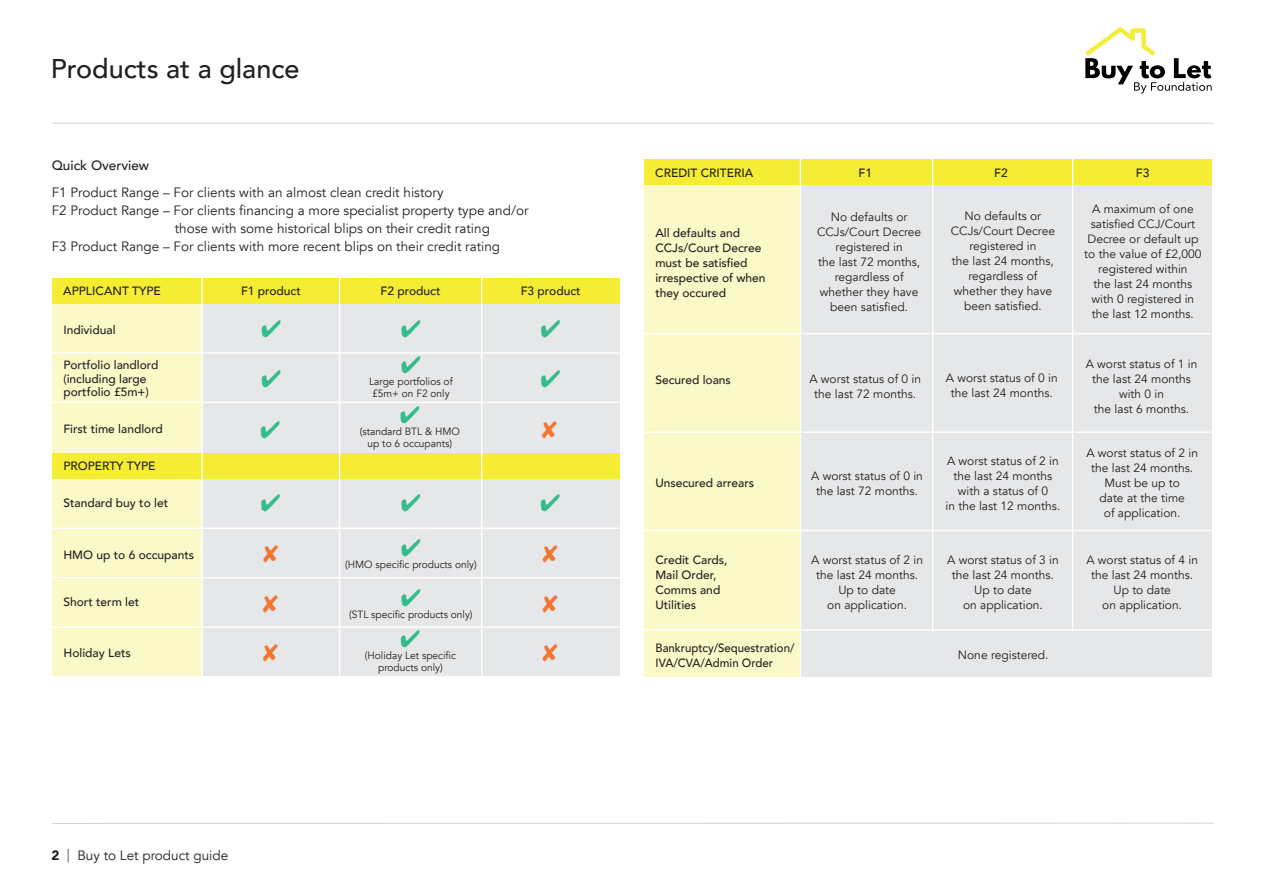
<style>
.page{position:relative;width:1263px;height:893px;background:#fff}
.page>*{position:absolute;margin:0;border:0;box-sizing:border-box;transform-origin:0 0}
.t1{font:500 27px "Avenir";color:#231f20}
.t2{font:13.5px "Avenir";color:#231f20}
.t3{font:500 13.5px "Avenir";color:#231f20}
.t4{font:12px/15px "Avenir";color:#231f20;text-align:center}
.t5{font:500 12px/15px "Avenir";color:#231f20}
.t6{font:500 12px "Avenir";color:#231f20;scale:.95 1}
.t7{font:10.5px "Avenir";color:#231f20}
.s1{font-weight:900}
.s2{font-weight:300}
</style>
<div class="page">
<svg style="left:1085px;top:27px;width:127px;height:67px"></svg>
<hr style="left:52px;top:123px;width:1162px;height:1px;background:#d1d2d4">
<hr style="left:52px;top:823px;width:1162px;height:1px;background:#d1d2d4">
<div style="left:197px;top:304px;width:423px;height:372px;background:#e6e7e9"></div>
<div style="left:52px;top:304px;width:150px;height:372px;background:#fbf9c8"></div>
<div style="left:52px;top:278px;width:568px;height:25px;background:#f4ed33"></div>
<hr style="left:52px;top:352px;width:567px;height:2px;background:#fff">
<hr style="left:52px;top:402px;width:568px;height:1px;background:#fff">
<hr style="left:52px;top:527px;width:567px;height:2px;background:#fff">
<hr style="left:52px;top:577px;width:568px;height:1px;background:#fff">
<hr style="left:52px;top:626px;width:568px;height:2px;background:#fff">
<div style="left:52px;top:453px;width:567px;height:25px;background:#f4ed33"></div>
<hr style="left:201px;top:273px;width:2px;height:409px;background:#fff">
<hr style="left:339px;top:273px;width:1px;height:404px;background:#fff">
<hr style="left:481px;top:273px;width:1px;height:409px;background:#fff">
<div style="left:749px;top:185px;width:462px;height:491px;background:#e6e7e9"></div>
<div style="left:644px;top:185px;width:156px;height:491px;background:#fbf9c8"></div>
<div style="left:644px;top:160px;width:568px;height:25px;background:#f4ed33"></div>
<hr style="left:643px;top:333px;width:567px;height:1px;background:#fff">
<hr style="left:644px;top:431px;width:567px;height:2px;background:#fff">
<hr style="left:644px;top:530px;width:567px;height:1px;background:#fff">
<hr style="left:644px;top:629px;width:567px;height:2px;background:#fff">
<hr style="left:800px;top:155px;width:1px;height:527px;background:#fff">
<hr style="left:932px;top:155px;width:1px;height:477px;background:#fff">
<hr style="left:1072px;top:155px;width:1px;height:477px;background:#fff">
<p class="t1" style="left:51px;top:46px;width:250px">Products at a glance</p>
<p class="t3" style="left:52px;top:153px;width:99px">Quick Overview</p>
<p class="t2" style="left:52px;top:184px;width:393px">F1 Product Range – For clients with an almost clean credit history</p>
<p class="t2" style="left:52px;top:202px;width:478px">F2 Product Range – For clients financing a more specialist property type and/or</p>
<p class="t2" style="left:175px;top:220px;width:317px">those with some historical blips on their credit rating</p>
<p class="t2" style="left:52px;top:238px;width:450px">F3 Product Range – For clients with more recent blips on their credit rating</p>
<p class="t5" style="left:63px;top:283px;width:99px">APPLICANT TYPE</p>
<p class="t5" style="left:63px;top:322px;width:54px">Individual</p>
<p class="t5" style="left:63px;top:357px;width:97px">Portfolio landlord</p>
<p class="t5" style="left:63px;top:370px;width:85px">(including large</p>
<p class="t5" style="left:63px;top:384px;width:87px">portfolio £5m+)</p>
<p class="t5" style="left:63px;top:421px;width:101px">First time landlord</p>
<p class="t5" style="left:63px;top:458px;width:94px">PROPERTY TYPE</p>
<p class="t5" style="left:63px;top:495px;width:106px">Standard buy to let</p>
<p class="t5" style="left:63px;top:547px;width:132px">HMO up to 6 occupants</p>
<p class="t5" style="left:64px;top:594px;width:77px">Short term let</p>
<p class="t5" style="left:64px;top:644px;width:69px">Holiday Lets</p>
<p class="t5" style="left:241px;top:283px;width:61px">F1 product</p>
<p class="t5" style="left:381px;top:283px;width:61px">F2 product</p>
<p class="t5" style="left:521px;top:283px;width:61px">F3 product</p>
<p class="t7" style="left:369px;top:375px;width:85px">Large portfolios of</p>
<p class="t7" style="left:372px;top:387px;width:79px">£5m+ on F2 only</p>
<p class="t7" style="left:360px;top:426px;width:102px">(standard BTL &amp; HMO</p>
<p class="t7" style="left:368px;top:438px;width:86px">up to 6 occupants)</p>
<p class="t7" style="left:345px;top:558px;width:133px">(HMO specific products only)</p>
<p class="t7" style="left:349px;top:608px;width:125px">(STL specific products only)</p>
<p class="t7" style="left:365px;top:649px;width:93px">(Holiday Let specific</p>
<p class="t7" style="left:378px;top:661px;width:66px">products only)</p>
<p class="t2" style="left:51px;top:848px;width:178px"><span class="s1">2</span> <span class="s2">|</span> Buy to Let product guide</p>
<p class="t5" style="left:655px;top:164px;width:100px">CREDIT CRITERIA</p>
<p class="t5" style="left:655px;top:225px;width:86px">All defaults and</p>
<p class="t5" style="left:655px;top:240px;width:108px">CCJs/Court Decree must be satisfied</p>
<p class="t5" style="left:655px;top:270px;width:112px">irrespective of when they occured</p>
<p class="t5" style="left:859px;top:164px;width:15px">F1</p>
<p class="t5" style="left:994px;top:164px;width:15px">F2</p>
<p class="t5" style="left:1136px;top:164px;width:15px">F3</p>
<p class="t4" style="left:964px;top:209px;width:78px">No defaults or</p>
<p class="t4" style="left:951px;top:224px;width:106px">CCJs/Court Decree</p>
<p class="t4" style="left:969px;top:239px;width:69px">registered in</p>
<p class="t4" style="left:952px;top:254px;width:103px">the last 24 months,</p>
<p class="t4" style="left:968px;top:269px;width:70px">regardless of</p>
<p class="t4" style="left:954px;top:284px;width:100px">whether they have</p>
<p class="t4" style="left:964px;top:299px;width:79px">been satisfied.</p>
<p class="t4" style="left:1084px;top:201px;width:119px">A maximum of one satisfied CCJ/Court<br>Decree or default up to the value of £2,000 registered within</p>
<p class="t4" style="left:1093px;top:276px;width:100px">the last 24 months</p>
<p class="t4" style="left:1091px;top:291px;width:104px">with 0 registered in</p>
<p class="t4" style="left:1092px;top:306px;width:103px">the last 12 months.</p>
<p class="t4" style="left:831px;top:209px;width:78px">No defaults or</p>
<p class="t4" style="left:817px;top:224px;width:106px">CCJs/Court Decree</p>
<p class="t4" style="left:836px;top:239px;width:69px">registered in</p>
<p class="t4" style="left:818px;top:254px;width:103px">the last 72 months,</p>
<p class="t4" style="left:835px;top:269px;width:70px">regardless of</p>
<p class="t4" style="left:820px;top:284px;width:100px">whether they have</p>
<p class="t4" style="left:830px;top:299px;width:79px">been satisfied.</p>
<p class="t5" style="left:655px;top:372px;width:77px">Secured loans</p>
<p class="t4" style="left:809px;top:371px;width:113px">A worst status of 0 in</p>
<p class="t4" style="left:814px;top:386px;width:103px">the last 72 months.</p>
<p class="t5" style="left:655px;top:475px;width:100px">Unsecured arrears</p>
<p class="t4" style="left:811px;top:468px;width:113px">A worst status of 0 in</p>
<p class="t4" style="left:816px;top:483px;width:103px">the last 72 months.</p>
<p class="t5" style="left:655px;top:551px;width:74px">Credit Cards,</p>
<p class="t5" style="left:655px;top:566px;width:63px">Mail Order,</p>
<p class="t5" style="left:655px;top:581px;width:66px">Comms and</p>
<p class="t5" style="left:655px;top:596px;width:42px">Utilities</p>
<p class="t6" style="left:655px;top:637px;width:148px">Bankruptcy/Sequestration/</p>
<p class="t6" style="left:655px;top:652px;width:125px">IVA/CVA/Admin Order</p>
<p class="t4" style="left:811px;top:552px;width:113px">A worst status of 2 in</p>
<p class="t4" style="left:816px;top:567px;width:103px">the last 24 months.</p>
<p class="t4" style="left:838px;top:582px;width:59px">Up to date</p>
<p class="t4" style="left:827px;top:597px;width:81px">on application.</p>
<p class="t4" style="left:946px;top:371px;width:113px">A worst status of 0 in</p>
<p class="t4" style="left:951px;top:386px;width:103px">the last 24 months.</p>
<p class="t4" style="left:947px;top:453px;width:113px">A worst status of 2 in</p>
<p class="t4" style="left:953px;top:468px;width:100px">the last 24 months</p>
<p class="t4" style="left:958px;top:483px;width:92px">with a status of 0</p>
<p class="t4" style="left:945px;top:498px;width:116px">in the last 12 months.</p>
<p class="t4" style="left:947px;top:552px;width:113px">A worst status of 3 in</p>
<p class="t4" style="left:952px;top:567px;width:103px">the last 24 months.</p>
<p class="t4" style="left:974px;top:582px;width:59px">Up to date</p>
<p class="t4" style="left:963px;top:597px;width:81px">on application.</p>
<p class="t4" style="left:958px;top:648px;width:92px">None registered.</p>
<p class="t4" style="left:1086px;top:356px;width:113px">A worst status of 1 in</p>
<p class="t4" style="left:1092px;top:371px;width:100px">the last 24 months</p>
<p class="t4" style="left:1119px;top:386px;width:47px">with 0 in</p>
<p class="t4" style="left:1094px;top:401px;width:97px">the last 6 months.</p>
<p class="t4" style="left:1086px;top:446px;width:113px">A worst status of 2 in</p>
<p class="t4" style="left:1091px;top:461px;width:103px">the last 24 months.</p>
<p class="t4" style="left:1104px;top:476px;width:77px">Must be up to</p>
<p class="t4" style="left:1099px;top:491px;width:87px">date at the time</p>
<p class="t4" style="left:1104px;top:506px;width:78px">of application.</p>
<p class="t4" style="left:1086px;top:552px;width:113px">A worst status of 4 in</p>
<p class="t4" style="left:1091px;top:567px;width:103px">the last 24 months.</p>
<p class="t4" style="left:1113px;top:582px;width:59px">Up to date</p>
<p class="t4" style="left:1102px;top:597px;width:81px">on application.</p>
</div>
